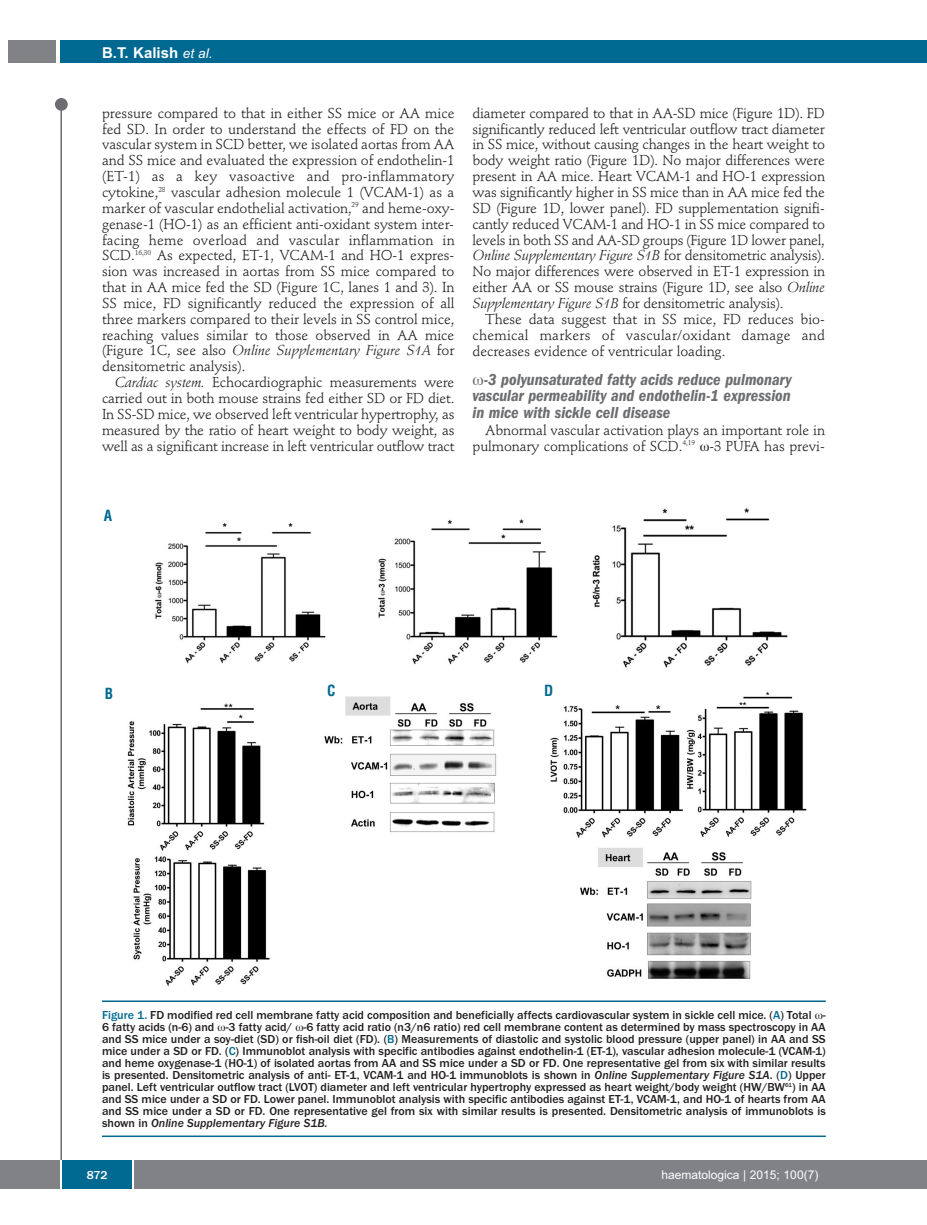
<style>
.page{position:relative;width:927px;height:1225px;background:#fff}
.page>*{position:absolute;margin:0;border:0;box-sizing:border-box;transform-origin:0 0}
.t1{font:italic 600 condensed 16.5px/16.5px "Franklin Gothic";color:#6c6d70;text-align:justify}
.t2{font:700 15px "Arial";color:#fff}
.t3{font:700 condensed 15px "Helvetica";color:#006991}
.t4{font:14.25px/15.9px "Stempel Schneidler";letter-spacing:-.005em;color:#231f20;text-align:justify}
.t5{font:500 12px/12px "Franklin Gothic";color:#231f20;text-align:justify}
.t6{font:12px "Arial";color:#fff}
.t7{font:500 12px "Franklin Gothic";color:#fff}
.s1{font-weight:400;font-style:italic;font-size:13.5px}
.s2{font-style:italic}
.s3{color:#006991}
</style>
<div class="page">
<div style="left:911px;top:40px;width:16px;height:22px;background:#006991"></div>
<div style="left:910px;top:1160px;width:17px;height:28px;background:#808285"></div>
<div style="left:55px;top:98px;width:13px;height:13px;background:#6c6d70;border-radius:50%"></div>
<hr style="left:60px;top:101px;width:2px;height:1061px;background:#6c6d70">
<div style="left:60px;top:40px;width:852px;height:22px;background:#006991"></div>
<div style="left:9px;top:40px;width:47px;height:22px;background:#808285"></div>
<div style="left:0;top:1160px;width:911px;height:28px;background:#808285"></div>
<div style="left:62px;top:1160px;width:71px;height:28px;background:#006991"></div>
<hr style="left:60px;top:1160px;width:2px;height:28px;background:#fff">
<svg style="left:133px;top:1160px;width:1px;height:28px"></svg>
<img style="left:127px;top:508px;width:680px;height:478px">
<hr style="left:102px;top:1000px;width:724px;height:2px;background:#006991">
<hr style="left:102px;top:1135px;width:724px;height:2px;background:#006991">
<p class="t2" style="left:102px;top:44px;width:112px">B.T. Kalish <span class="s1">et al.</span></p>
<p class="t4" style="left:102px;top:106px;width:354px">pressure compared to that in either SS mice or AA mice fed SD. In order to understand the effects of FD on the vascular system in SCD better, we isolated aortas from AA and SS mice and evaluated the expression of endothelin-1 (ET-1) as a key vasoactive and pro-inflammatory cytokine,<sup>28</sup> vascular adhesion molecule 1 (VCAM-1) as a marker of vascular endothelial activation,<sup>29</sup> and heme-oxy&shy;genase-1 (HO-1) as an efficient anti-oxidant system inter&shy;facing heme overload and vascular inflammation in SCD.<sup>16,30</sup> As expected, ET-1, VCAM-1 and HO-1 expres&shy;sion was increased in aortas from SS mice compared to that in AA mice fed the SD (Figure 1C, lanes 1 and 3). In SS mice, FD significantly reduced the expression of all three markers compared to their levels in SS control mice, reaching values similar to those observed in AA mice (Figure 1C, see also <span class="s2">Online Supplementary Figure S1A</span> for densitometric analysis).</p>
<p class="t4" style="left:102px;top:376px;width:354px;text-indent:13px"><span class="s2">Cardiac system.</span> Echocardiographic measurements were carried out in both mouse strains fed either SD or FD diet.<br>In SS-SD mice, we observed left ventricular hypertrophy, as measured by the ratio of heart weight to body weight, as well as a significant increase in left ventricular outflow tract</p>
<p class="t4" style="left:472px;top:106px;width:354px">diameter compared to that in AA-SD mice (Figure 1D). FD significantly reduced left ventricular outflow tract diameter in SS mice, without causing changes in the heart weight to body weight ratio (Figure 1D). No major differences were present in AA mice. Heart VCAM-1 and HO-1 expression was significantly higher in SS mice than in AA mice fed the SD (Figure 1D, lower panel). FD supplementation signifi&shy;cantly reduced VCAM-1 and HO-1 in SS mice compared to levels in both SS and AA-SD groups (Figure 1D lower panel, <span class="s2">Online Supplementary Figure S1B</span> for densitometric analysis).<br>No major differences were observed in ET-1 expression in either AA or SS mouse strains (Figure 1D, see also <span class="s2">Online Supplementary Figure S1B</span> for densitometric analysis).</p>
<p class="t4" style="left:472px;top:312px;width:354px;text-indent:13px">These data suggest that in SS mice, FD reduces bio&shy;chemical markers of vascular/oxidant damage and decreases evidence of ventricular loading.</p>
<p class="t1" style="left:472px;top:372px;width:321px;text-indent:11px">-3 polyunsaturated fatty acids reduce pulmonary vascular permeability and endothelin-1 expression in mice with sickle cell disease</p>
<p class="t4" style="left:472px;top:423px;width:354px;text-align:right">Abnormal vascular activation plays an important role in pulmonary complications of SCD.<sup>4,19</sup> -3 PUFA has previ-</p>
<p class="t3" style="left:104px;top:507px;width:10px">A</p>
<p class="t3" style="left:105px;top:685px;width:10px">B</p>
<p class="t3" style="left:327px;top:682px;width:10px">C</p>
<p class="t3" style="left:544px;top:682px;width:11px">D</p>
<p class="t5" style="left:102px;top:1008px;width:725px"><span class="s3">Figure 1.</span> FD modified red cell membrane fatty acid composition and beneficially affects cardiovascular system in sickle cell mice. (<span class="s3">A</span>) Total - 6 fatty acids (n-6) and -3 fatty acid/ -6 fatty acid ratio (n3/n6 ratio) red cell membrane content as determined by mass spectroscopy in AA and SS mice under a soy-diet (SD) or fish-oil diet (FD). (<span class="s3">B</span>) Measurements of diastolic and systolic blood pressure (upper panel) in AA and SS mice under a SD or FD. (<span class="s3">C</span>) Immunoblot analysis with specific antibodies against endothelin-1 (ET-1), vascular adhesion molecule-1 (VCAM-1) and heme oxygenase-1 (HO-1) of isolated aortas from AA and SS mice under a SD or FD. One representative gel from six with similar results is presented. Densitometric analysis of anti- ET-1, VCAM-1 and HO-1 immunoblots is shown in <span class="s2">Online Supplementary Figure S1A</span>. (<span class="s3">D</span>) Upper panel. Left ventricular outflow tract (LVOT) diameter and left ventricular hypertrophy expressed as heart weight/body weight (HW/BW<sup>61</sup>) in AA and SS mice under a SD or FD. Lower panel. Immunoblot analysis with specific antibodies against ET-1, VCAM-1, and HO-1 of hearts from AA and SS mice under a SD or FD. One representative gel from six with similar results is presented. Densitometric analysis of immunoblots is shown in <span class="s2">Online Supplementary Figure S1B.</span></p>
<p class="t7" style="left:87px;top:1167px;width:22px">872</p>
<p class="t6" style="left:661px;top:1167px;width:158px">haematologica | 2015; 100(7)</p>
</div>
